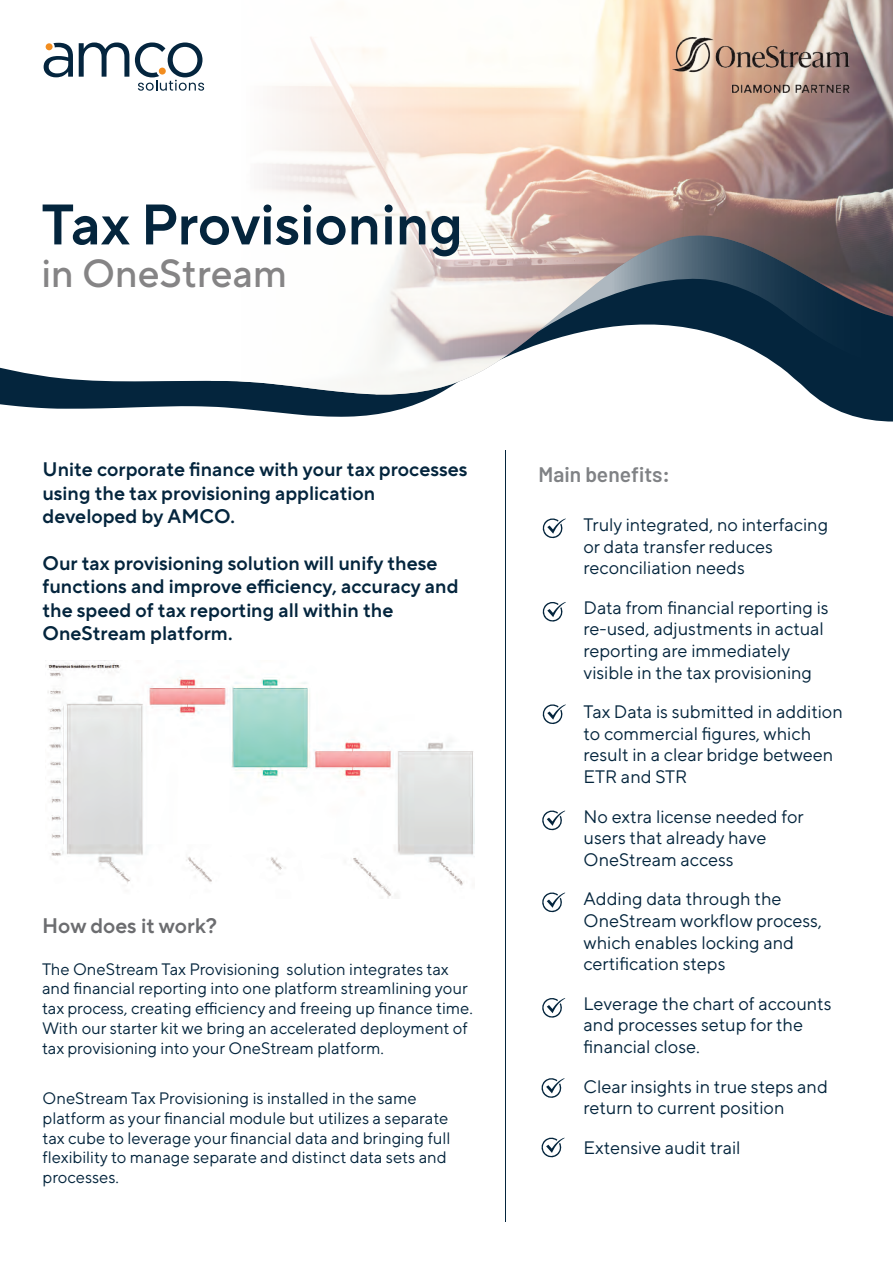
<style>
.page{position:relative;width:893px;height:1263px;background:#fff}
.page>*{position:absolute;margin:0;border:0;box-sizing:border-box;transform-origin:0 0}
.t1{font:600 57px "TT Norms Pro Trl";color:#04253d}
.t2{font:500 39px "TT Norms Pro Trl";color:#858485}
.t3{font:600 21px "TT Norms Pro Trl";color:#6c6d70}
.t4{font:600 21px "Barlow";color:#808285}
.t5{font:600 19.5px/23.4px "TT Norms Pro Trl";color:#04253d}
.t6{font:18px/21.6px "TT Norms Pro Trl";color:#04253d}
.t7{font:16.5px/19.8px "TT Norms Pro Trl";color:#04253d}
</style>
<div class="page">
<svg style="left:0;top:394px;width:893px;height:28px"></svg>
<svg style="left:0;top:0;width:893px;height:394px"></svg>
<svg style="left:542px;top:518px;width:24px;height:21px"></svg>
<svg style="left:542px;top:602px;width:24px;height:20px"></svg>
<svg style="left:542px;top:704px;width:24px;height:21px"></svg>
<svg style="left:542px;top:810px;width:23px;height:21px"></svg>
<svg style="left:542px;top:892px;width:23px;height:21px"></svg>
<svg style="left:542px;top:998px;width:23px;height:20px"></svg>
<svg style="left:541px;top:1078px;width:23px;height:20px"></svg>
<svg style="left:541px;top:1137px;width:23px;height:21px"></svg>
<img style="left:45px;top:660px;width:429px;height:238px">
<svg style="left:44px;top:43px;width:29px;height:34px"></svg>
<svg style="left:79px;top:43px;width:50px;height:34px"></svg>
<div style="left:46px;top:43px;width:7px;height:7px;background:#f28d20;border-radius:50%"></div>
<svg style="left:135px;top:43px;width:69px;height:48px"></svg>
<img style="left:672px;top:38px;width:177px;height:54px">
<h1 class="t1" style="left:41px;top:183px;width:423px">Tax Provisioning</h1>
<h2 class="t2" style="left:41px;top:245px;width:247px">in OneStream</h2>
<p class="t5" style="left:42px;top:456px;width:427px">Unite corporate finance with your tax processes using the tax provisioning application developed by AMCO.</p>
<p class="t5" style="left:42px;top:550px;width:418px">Our tax provisioning solution will unify these functions and improve efficiency, accuracy and the speed of tax reporting all within the OneStream platform.</p>
<p class="t3" style="left:42px;top:910px;width:177px">How does it work?</p>
<p class="t7" style="left:42px;top:958px;width:432px">The OneStream Tax Provisioning solution integrates tax and financial reporting into one platform streamlining your tax process, creating efficiency and freeing up finance time.<br>With our starter kit we bring an accelerated deployment of tax provisioning into your OneStream platform.</p>
<p class="t7" style="left:43px;top:1087px;width:409px">OneStream Tax Provisioning is installed in the same platform as your financial module but utilizes a separate tax cube to leverage your financial data and bringing full flexibility to manage separate and distinct data sets and processes.</p>
<p class="t4" style="left:539px;top:461px;width:133px">Main benefits:</p>
<p class="t6" style="left:584px;top:512px;width:246px">Truly integrated, no interfacing or data transfer reduces reconciliation needs</p>
<p class="t6" style="left:584px;top:595px;width:247px">Data from financial reporting is re-used, adjustments in actual reporting are immediately visible in the tax provisioning</p>
<p class="t6" style="left:584px;top:700px;width:261px">Tax Data is submitted in addition to commercial figures, which result in a clear bridge between<br>ETR and STR</p>
<p class="t6" style="left:584px;top:804px;width:222px">No extra license needed for users that already have<br>OneStream access</p>
<p class="t6" style="left:584px;top:887px;width:240px">Adding data through the<br>OneStream workflow process, which enables locking and certification steps</p>
<p class="t6" style="left:584px;top:991px;width:249px">Leverage the chart of accounts and processes setup for the financial close.</p>
<p class="t6" style="left:584px;top:1074px;width:246px">Clear insights in true steps and return to current position</p>
<p class="t6" style="left:584px;top:1135px;width:158px">Extensive audit trail</p>
</div>
